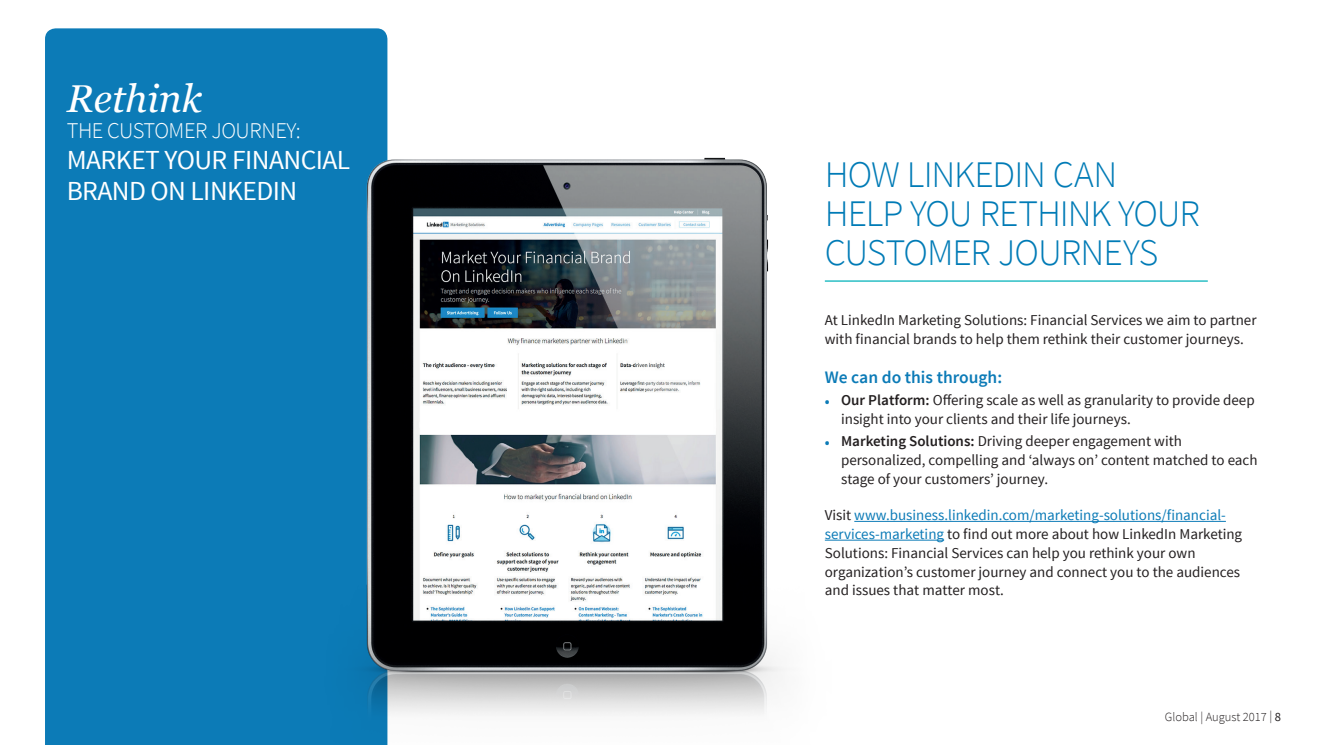
<style>
.page{position:relative;width:1326px;height:745px;background:#fff}
.page>*{position:absolute;margin:0;border:0;box-sizing:border-box;transform-origin:0 0}
.t1{font:italic 38.75px "Georgia";color:#fff}
.t2{font:300 37.5px/38.8px "Source Sans Pro";letter-spacing:-.03em;color:#007bb6}
.t3{font:27.5px/31.2px "Source Sans Pro";letter-spacing:-.02em;color:#fff}
.t4{font:300 22.5px "Source Sans Pro";letter-spacing:-.02em;color:#fff}
.t5{font:600 17.5px "Source Sans Pro";color:#0c7bb7}
.t6{font:15px/18.8px "Source Sans Pro";color:#231f20}
.t7{font:300 12.5px "Source Sans Pro";color:#231f20}
.s1{font-weight:600;color:#0c7bb7}
.s2{font-weight:600}
.s3{color:#0c7bb7}
.s4{font-weight:400}
</style>
<div class="page">
<div style="left:45px;top:28px;width:342px;height:716px;background:#0c7bb7"></div>
<hr style="left:854px;top:520px;width:371px;height:1px;background:#0c7bb7">
<hr style="left:824px;top:539px;width:120px;height:1px;background:#0c7bb7">
<hr style="left:824px;top:280px;width:383px;height:1px;background:#00b2b9">
<img style="left:319px;top:150px;width:534px;height:594px">
<h1 class="t1" style="left:67px;top:70px;width:137px">Rethink</h1>
<h3 class="t4" style="left:67px;top:117px;width:235px">THE CUSTOMER JOURNEY:</h3>
<h3 class="t3" style="left:67px;top:145px;width:285px">MARKET YOUR FINANCIAL<br>BRAND ON LINKEDIN</h3>
<h2 class="t2" style="left:824px;top:155px;width:377px">HOW LINKEDIN CAN<br>HELP YOU RETHINK YOUR<br>CUSTOMER JOURNEYS</h2>
<p class="t6" style="left:824px;top:311px;width:433px">At LinkedIn Marketing Solutions: Financial Services we aim to partner with financial brands to help them rethink their customer journeys.</p>
<p class="t5" style="left:824px;top:365px;width:179px">We can do this through:</p>
<p class="t6" style="left:841px;top:391px;width:415px;text-indent:-16px"><span class="s1">•</span> <span class="s2">Our Platform:</span> Offering scale as well as granularity to provide deep insight into your clients and their life journeys.</p>
<p class="t6" style="left:841px;top:432px;width:418px;text-indent:-16px"><span class="s1">•</span> <span class="s2">Marketing Solutions:</span> Driving deeper engagement with personalized, compelling and ‘always on’ content matched to each stage of your customers’ journey.</p>
<p class="t6" style="left:824px;top:506px;width:419px">Visit <span class="s3">www.business.linkedin.com/marketing-solutions/financial&shy;services-marketing</span> to find out more about how LinkedIn Marketing Solutions: Financial Services can help you rethink your own organization’s customer journey and connect you to the audiences and issues that matter most.</p>
<p class="t7" style="left:1164px;top:708px;width:118px">Global | August 2017 | <span class="s4">8</span></p>
</div>
